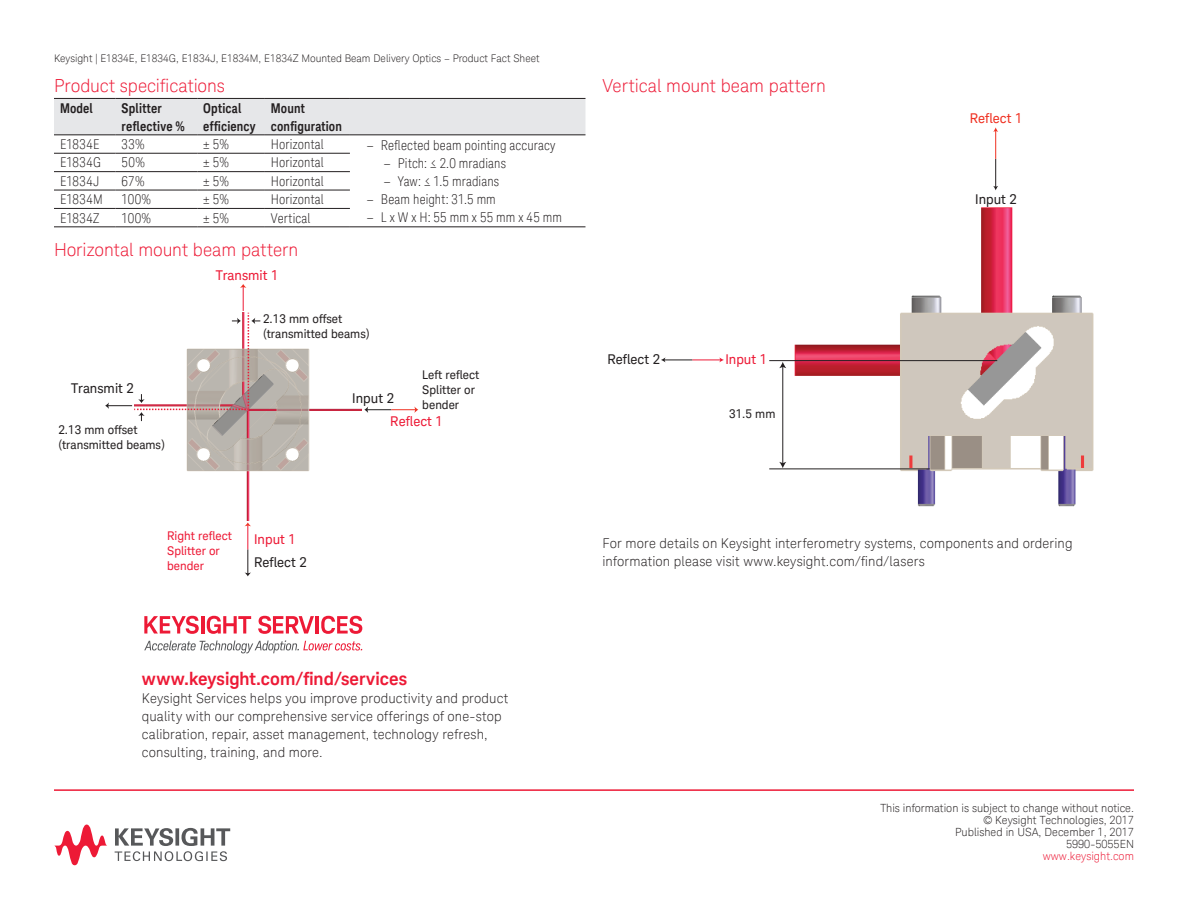
<style>
.page{position:relative;width:1188px;height:918px;background:#fff}
.page>*{position:absolute;margin:0;border:0;box-sizing:border-box;transform-origin:0 0}
.K_Heading_2{font:300 18px "Keysight Sans";letter-spacing:-.005em;color:#ed1a36}
.K_Body_Text{font:700 18px "Keysight Sans";color:#ed1a36}
.K_Body_Text-2{font:300 13.5px/18px "Keysight Sans";letter-spacing:.01em;color:#231f20}
.K_Table_Text{font:300 condensed 13.5px "Keysight Sans";letter-spacing:.015em;color:#231f20}
.K_Table_Heading_1{font:700 13.5px/18px "Keysight Sans Condensed";letter-spacing:.015em;color:#231f20}
.t1{font:13.5px/22.5px "Keysight Sans";color:#231f20}
.t2{font:13.5px/22.5px "Keysight Sans";color:#ed1a36}
.t3{font:13.5px "Keysight Sans";color:#ef3122}
.t4{font:12px/15px "Keysight Sans";color:#231f20}
.t5{font:12px/15px "Keysight Sans";color:#ed1a36}
.K_Boilerplate_Text{font:300 11.25px "Keysight Sans";color:#231f20}
.K_Boilerplate_Text-2{font:300 11.25px "Keysight Sans";color:#ed1a36}
.K_Page_Number_Header{font:300 10.5px "Keysight Sans";color:#231f20}
.s1{font-stretch:normal}
.s2{color:#231f20}
.s3{color:#ed1a36}
</style>
<div class="page">
<hr style="left:54px;top:789px;width:1080px;height:2px;background:#ed1a36">
<img style="left:141px;top:320px;width:220px;height:201px">
<svg style="left:364px;top:406px;width:54px;height:7px"></svg>
<svg style="left:245px;top:522px;width:6px;height:54px"></svg>
<svg style="left:105px;top:284px;width:155px;height:137px"></svg>
<img style="left:791px;top:207px;width:303px;height:300px">
<svg style="left:993px;top:127px;width:5px;height:63px"></svg>
<svg style="left:661px;top:357px;width:63px;height:5px"></svg>
<hr style="left:782px;top:366px;width:1px;height:98px;background:#231f20">
<svg style="left:779px;top:362px;width:7px;height:6px"></svg>
<svg style="left:779px;top:462px;width:7px;height:6px"></svg>
<hr style="left:769px;top:469px;width:161px;height:1px;background:#231f20">
<hr style="left:769px;top:360px;width:228px;height:1px;background:#231f20">
<div style="left:54px;top:99px;width:531px;height:35px;background:#e6e7e9"></div>
<hr style="left:54px;top:98px;width:62px;height:1px;background:#231f20">
<hr style="left:116px;top:98px;width:81px;height:1px;background:#231f20">
<hr style="left:197px;top:98px;width:68px;height:1px;background:#231f20">
<hr style="left:265px;top:98px;width:85px;height:1px;background:#231f20">
<hr style="left:350px;top:98px;width:235px;height:1px;background:#231f20">
<hr style="left:54px;top:134px;width:62px;height:1px;background:#231f20">
<hr style="left:116px;top:134px;width:81px;height:1px;background:#231f20">
<hr style="left:197px;top:134px;width:68px;height:1px;background:#231f20">
<hr style="left:265px;top:134px;width:85px;height:1px;background:#231f20">
<hr style="left:350px;top:134px;width:235px;height:1px;background:#231f20">
<hr style="left:54px;top:153px;width:62px;height:1px;background:#231f20">
<hr style="left:116px;top:153px;width:81px;height:1px;background:#231f20">
<hr style="left:197px;top:153px;width:68px;height:1px;background:#231f20">
<hr style="left:265px;top:153px;width:85px;height:1px;background:#231f20">
<hr style="left:54px;top:171px;width:62px;height:1px;background:#231f20">
<hr style="left:116px;top:171px;width:81px;height:1px;background:#231f20">
<hr style="left:197px;top:171px;width:68px;height:1px;background:#231f20">
<hr style="left:265px;top:171px;width:85px;height:1px;background:#231f20">
<hr style="left:54px;top:190px;width:62px;height:1px;background:#231f20">
<hr style="left:116px;top:190px;width:81px;height:1px;background:#231f20">
<hr style="left:197px;top:190px;width:68px;height:1px;background:#231f20">
<hr style="left:265px;top:190px;width:85px;height:1px;background:#231f20">
<hr style="left:54px;top:208px;width:62px;height:1px;background:#231f20">
<hr style="left:116px;top:208px;width:81px;height:1px;background:#231f20">
<hr style="left:197px;top:208px;width:68px;height:1px;background:#231f20">
<hr style="left:265px;top:208px;width:85px;height:1px;background:#231f20">
<hr style="left:54px;top:226px;width:62px;height:1px;background:#231f20">
<hr style="left:116px;top:226px;width:81px;height:1px;background:#231f20">
<hr style="left:197px;top:226px;width:68px;height:1px;background:#231f20">
<hr style="left:265px;top:226px;width:85px;height:1px;background:#231f20">
<hr style="left:350px;top:226px;width:235px;height:1px;background:#231f20">
<svg style="left:144px;top:616px;width:55px;height:18px"></svg>
<hr style="left:201px;top:616px;width:3px;height:18px;background:#ed1a36">
<svg style="left:207px;top:616px;width:44px;height:18px"></svg>
<svg style="left:258px;top:616px;width:56px;height:18px"></svg>
<hr style="left:316px;top:616px;width:3px;height:18px;background:#ed1a36">
<svg style="left:321px;top:616px;width:41px;height:18px"></svg>
<svg style="left:144px;top:641px;width:218px;height:12px"></svg>
<svg style="left:115px;top:828px;width:115px;height:33px"></svg>
<svg style="left:54px;top:825px;width:53px;height:40px"></svg>
<p class="K_Page_Number_Header" style="left:54px;top:52px;width:487px">Keysight | E1834E, E1834G, E1834J, E1834M, E1834Z Mounted Beam Delivery Optics – Product Fact Sheet</p>
<p class="K_Heading_2" style="left:54px;top:75px;width:172px">Product specifications</p>
<p class="K_Table_Heading_1" style="left:60px;top:99px;width:34px">Model</p>
<p class="K_Table_Heading_1" style="left:122px;top:99px;width:65px">Splitter reflective %</p>
<p class="K_Table_Heading_1" style="left:203px;top:99px;width:54px">Optical efficiency</p>
<p class="K_Table_Heading_1" style="left:271px;top:99px;width:36px">Mount</p>
<p class="K_Table_Heading_1" style="left:271px;top:117px;width:73px">configuration</p>
<p class="K_Table_Text" style="left:60px;top:136px;width:41px">E1834E</p>
<p class="K_Table_Text" style="left:122px;top:136px;width:25px">33%</p>
<p class="K_Table_Text" style="left:203px;top:136px;width:27px">± 5%</p>
<p class="K_Table_Text" style="left:271px;top:136px;width:54px">Horizontal</p>
<p class="K_Table_Text" style="left:367px;top:137px;width:191px"><span class="s1">–</span> Reflected beam pointing accuracy</p>
<p class="K_Table_Text" style="left:384px;top:155px;width:124px"><span class="s1">–</span> Pitch: ≤ 2.0 mradians</p>
<p class="K_Table_Text" style="left:384px;top:173px;width:117px"><span class="s1">–</span> Yaw: ≤ 1.5 mradians</p>
<p class="K_Table_Text" style="left:367px;top:191px;width:131px"><span class="s1">–</span> Beam height: 31.5 mm</p>
<p class="K_Table_Text" style="left:367px;top:209px;width:197px"><span class="s1">–</span> L x W x H: 55 mm x 55 mm x 45 mm</p>
<p class="K_Table_Text" style="left:60px;top:155px;width:43px">E1834G</p>
<p class="K_Table_Text" style="left:122px;top:155px;width:25px">50%</p>
<p class="K_Table_Text" style="left:203px;top:155px;width:27px">± 5%</p>
<p class="K_Table_Text" style="left:271px;top:155px;width:54px">Horizontal</p>
<p class="K_Table_Text" style="left:60px;top:173px;width:41px">E1834J</p>
<p class="K_Table_Text" style="left:122px;top:173px;width:24px">67%</p>
<p class="K_Table_Text" style="left:203px;top:173px;width:27px">± 5%</p>
<p class="K_Table_Text" style="left:271px;top:173px;width:54px">Horizontal</p>
<p class="K_Table_Text" style="left:60px;top:191px;width:44px">E1834M</p>
<p class="K_Table_Text" style="left:122px;top:191px;width:31px">100%</p>
<p class="K_Table_Text" style="left:203px;top:191px;width:27px">± 5%</p>
<p class="K_Table_Text" style="left:271px;top:191px;width:54px">Horizontal</p>
<p class="K_Table_Text" style="left:60px;top:210px;width:41px">E1834Z</p>
<p class="K_Table_Text" style="left:122px;top:210px;width:31px">100%</p>
<p class="K_Table_Text" style="left:203px;top:210px;width:27px">± 5%</p>
<p class="K_Table_Text" style="left:271px;top:210px;width:41px">Vertical</p>
<p class="K_Heading_2" style="left:54px;top:239px;width:246px">Horizontal mount beam pattern</p>
<p class="t2" style="left:216px;top:264px;width:64px">Transmit 1</p>
<p class="t1" style="left:71px;top:377px;width:64px">Transmit 2</p>
<p class="t4" style="left:58px;top:422px;width:108px">2.13 mm offset (transmitted beams)</p>
<p class="t4" style="left:263px;top:311px;width:108px">2.13 mm offset (transmitted beams)</p>
<p class="t4" style="left:422px;top:367px;width:59px">Left reflect<br>Splitter or bender</p>
<p class="t2" style="left:390px;top:387px;width:54px;text-indent:-38px"><span class="s2">Input 2<br></span>Reflect 1</p>
<p class="t5" style="left:167px;top:529px;width:66px">Right reflect<br>Splitter or bender</p>
<p class="t1" style="left:254px;top:528px;width:54px"><span class="s3">Input 1<br></span>Reflect 2</p>
<p class="K_Body_Text" style="left:142px;top:667px;width:267px">www.keysight.com/find/services</p>
<p class="K_Body_Text-2" style="left:142px;top:689px;width:368px">Keysight Services helps you improve productivity and product quality with our comprehensive service offerings of one-stop calibration, repair, asset management, technology refresh, consulting, training, and more.</p>
<p class="K_Heading_2" style="left:603px;top:75px;width:225px">Vertical mount beam pattern</p>
<p class="t1" style="left:607px;top:348px;width:54px">Reflect 2</p>
<p class="t2" style="left:725px;top:348px;width:43px">Input 1</p>
<p class="t4" style="left:729px;top:406px;width:48px">31.5 mm</p>
<p class="t3" style="left:970px;top:110px;width:54px">Reflect 1</p>
<p class="t1" style="left:975px;top:187px;width:43px">Input 2</p>
<p class="K_Body_Text-2" style="left:603px;top:534px;width:472px">For more details on Keysight interferometry systems, components and ordering information please visit www.keysight.com/find/lasers</p>
<p class="K_Boilerplate_Text" style="left:880px;top:801px;width:255px">This information is subject to change without notice.</p>
<p class="K_Boilerplate_Text" style="left:983px;top:813px;width:152px">© Keysight Technologies, 2017</p>
<p class="K_Boilerplate_Text" style="left:955px;top:825px;width:180px">Published in USA, December 1, 2017</p>
<p class="K_Boilerplate_Text-2" style="left:1043px;top:849px;width:93px">www.keysight.com</p>
<p class="K_Boilerplate_Text" style="left:1066px;top:837px;width:69px">5990-5055EN</p>
</div>
